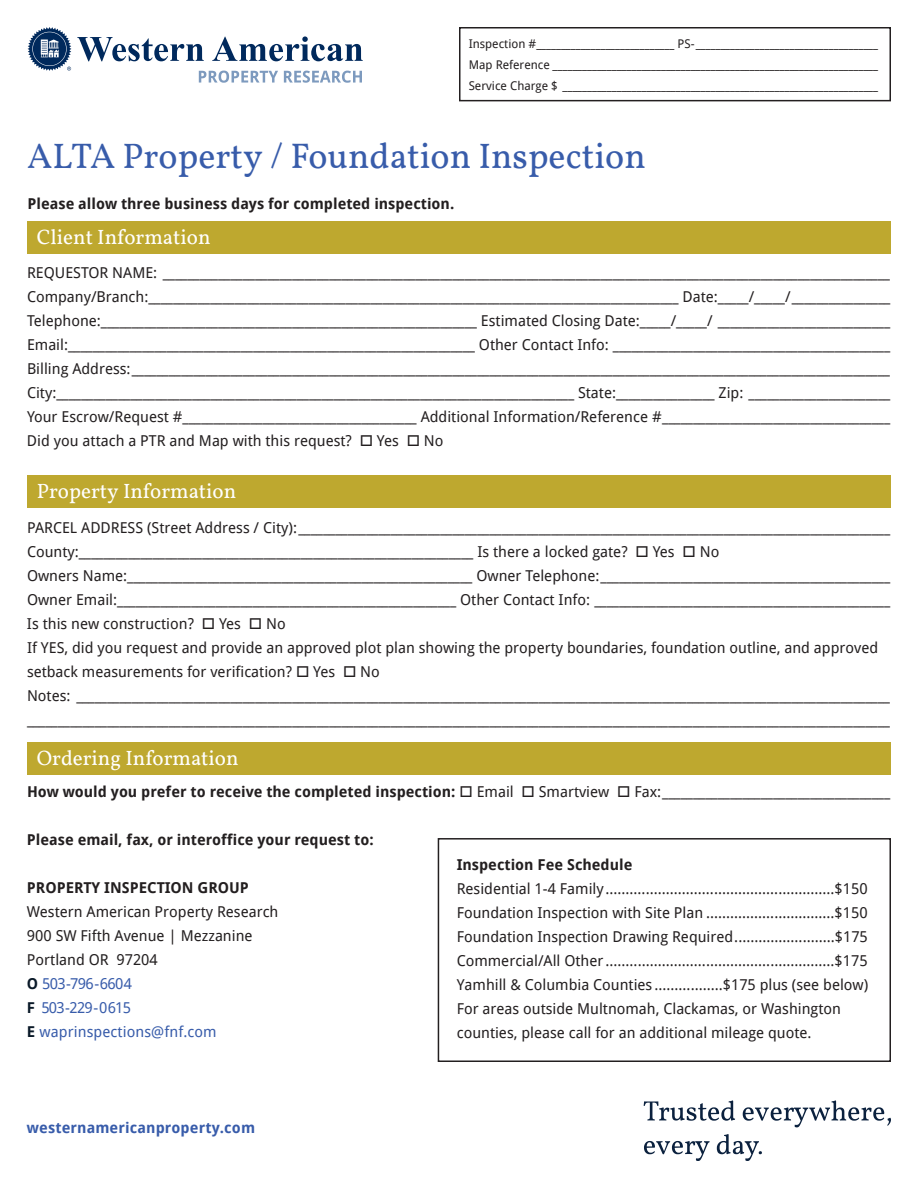
<style>
.page{position:relative;width:918px;height:1188px;background:#fff}
.page>*{position:absolute;margin:0;border:0;box-sizing:border-box;transform-origin:0 0}
.t1{font:36px "Vollkorn";color:#385caa}
.t2{font:21px "Vollkorn";color:#fff}
.t3{font:15px/24px "Droid Sans";color:#231f20}
.t4{font:700 15px "Droid Sans";color:#231f20}
.t5{font:700 15px "Droid Sans";letter-spacing:.01em;color:#385caa}
.t6{font:12px/21px "Droid Sans";color:#231f20;text-align:justify}
.s1{font-weight:700}
.s2{font-weight:700;color:#0a1928}
.s3{color:#385caa}
</style>
<div class="page">
<svg style="left:644px;top:1100px;width:91px;height:21px"></svg>
<svg style="left:743px;top:1100px;width:148px;height:27px"></svg>
<svg style="left:644px;top:1141px;width:66px;height:20px"></svg>
<svg style="left:717px;top:1134px;width:45px;height:27px"></svg>
<div style="left:438px;top:838px;width:453px;height:224px;border:2px solid #231f20"></div>
<div style="left:459px;top:27px;width:432px;height:74px;border:2px solid #231f20"></div>
<div style="left:27px;top:221px;width:864px;height:33px;background:#bea82f"></div>
<div style="left:27px;top:476px;width:864px;height:32px;background:#bea82f"></div>
<div style="left:27px;top:742px;width:864px;height:32px;background:#bea82f"></div>
<svg style="left:28px;top:27px;width:43px;height:44px"></svg>
<svg style="left:77px;top:37px;width:127px;height:24px"></svg>
<svg style="left:212px;top:36px;width:151px;height:25px"></svg>
<svg style="left:199px;top:71px;width:79px;height:12px"></svg>
<svg style="left:284px;top:71px;width:78px;height:12px"></svg>
<p class="t6" style="left:469px;top:33px;width:411px">Inspection #____________________________ PS-_____________________________________ Map Reference __________________________________________________________________ Service Charge $ ________________________________________________________________</p>
<h1 class="t1" style="left:27px;top:134px;width:620px">ALTA Property / Foundation Inspection</h1>
<p class="t4" style="left:28px;top:193px;width:428px">Please allow three business days for completed inspection.</p>
<h2 class="t2" style="left:37px;top:224px;width:175px">Client Information</h2>
<p class="t3" style="left:27px;top:261px;width:865px;text-align:justify">REQUESTOR NAME: ______________________________________________________________________________________________________________________ Company/Branch:______________________________________________________________________________________ Date:_____/_____/________________ Telephone:_____________________________________________________________ Estimated Closing Date:_____/_____/ ____________________________ Email:__________________________________________________________________ Other Contact Info: _____________________________________________ Billing Address:___________________________________________________________________________________________________________________________ City:____________________________________________________________________________________ State:________________ Zip: _______________________ Your Escrow/Request #______________________________________ Additional Information/Reference #_____________________________________ Did you attach a PTR and Map with this request? □ Yes □ No</p>
<h2 class="t2" style="left:37px;top:478px;width:201px">Property Information</h2>
<p class="t3" style="left:27px;top:516px;width:865px">PARCEL ADDRESS (Street Address / City):________________________________________________________________________________________________ County:________________________________________________________________ Is there a locked gate? □ Yes □ No<br>Owners Name:________________________________________________________ Owner Telephone:_______________________________________________ Owner Email:_______________________________________________________ Other Contact Info: ________________________________________________ Is this new construction? □ Yes □ No<br>If YES, did you request and provide an approved plot plan showing the property boundaries, foundation outline, and approved setback measurements for verification? □ Yes □ No<br>Notes: ____________________________________________________________________________________________________________________________________ ____________________________________________________________________________________________________________________________________________</p>
<h2 class="t2" style="left:37px;top:745px;width:203px">Ordering Information</h2>
<p class="t3" style="left:27px;top:780px;width:865px"><span class="s1">How would you prefer to receive the completed inspection:</span> □ Email □ Smartview □ Fax:_____________________________________</p>
<p class="t4" style="left:27px;top:829px;width:348px">Please email, fax, or interoffice your request to:</p>
<p class="t4" style="left:27px;top:877px;width:223px">PROPERTY INSPECTION GROUP</p>
<p class="t3" style="left:27px;top:899px;width:253px">Western American Property Research<br>900 SW Fifth Avenue | Mezzanine<br>Portland OR 97204<br><span class="s2">O</span> <span class="s3">503-796-6604<br></span><span class="s2">F</span> <span class="s3">503-229-0615<br></span><span class="s2">E</span> <span class="s3">waprinspections@fnf.com</span></p>
<p class="t4" style="left:457px;top:854px;width:177px">Inspection Fee Schedule</p>
<p class="t3" style="left:457px;top:876px;width:413px">Residential 1-4 Family .........................................................$150<br>Foundation Inspection with Site Plan ................................$150<br>Foundation Inspection Drawing Required .........................$175<br>Commercial/All Other .........................................................$175<br>Yamhill &amp; Columbia Counties .................$175 plus (see below)<br>For areas outside Multnomah, Clackamas, or Washington counties, please call for an additional mileage quote.</p>
<p class="t5" style="left:27px;top:1117px;width:230px">westernamericanproperty.com</p>
</div>
